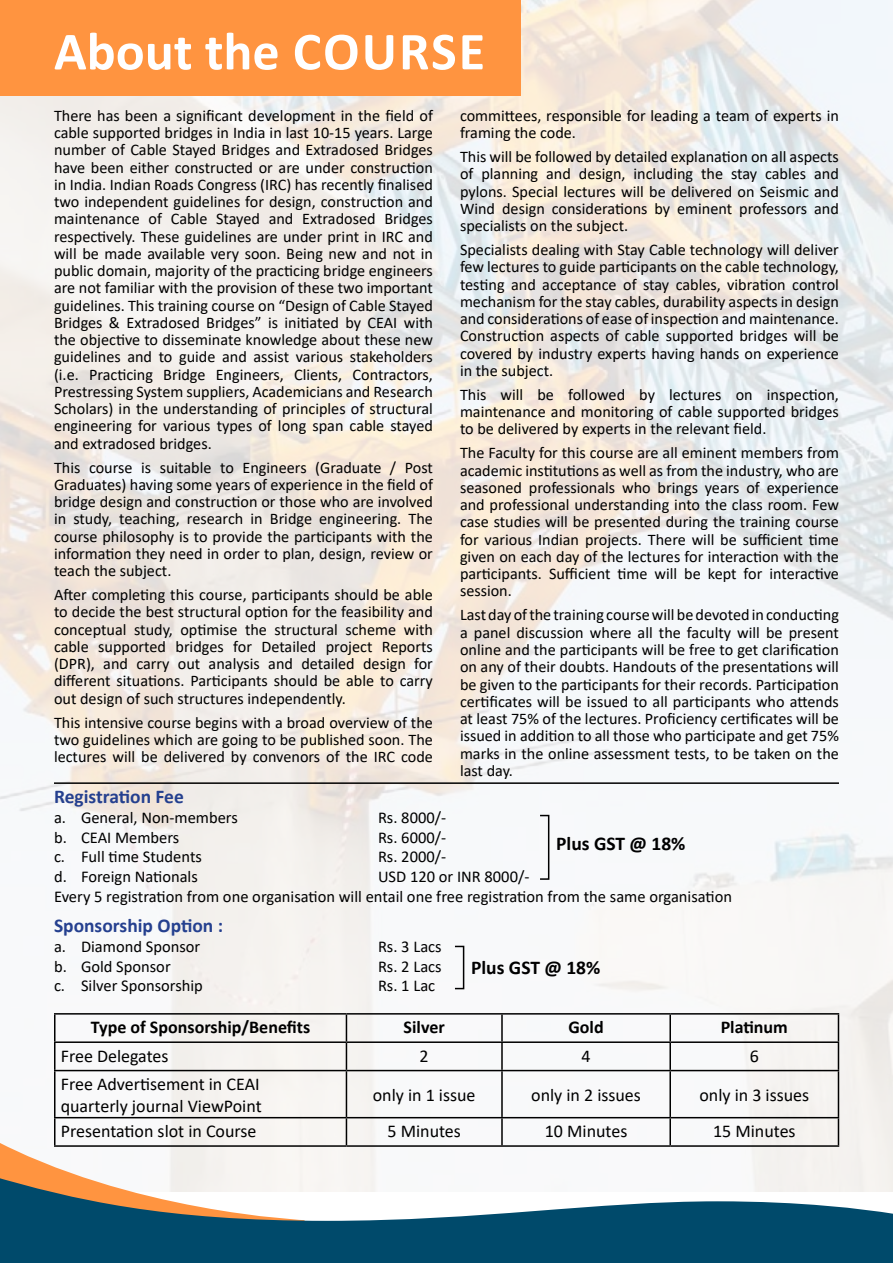
<style>
.page{position:relative;width:893px;height:1263px;background:#fff}
.page>*{position:absolute;margin:0;border:0;box-sizing:border-box;transform-origin:0 0}
.t1{font:700 54px "Calibri";color:#fff}
.t2{font:700 19.5px "Calibri";color:#25408f}
.t3{font:700 19.5px "Calibri";color:#000}
.t4{font:18px/21.6px "Calibri";color:#000}
.t5{font:700 18px "Calibri";color:#000}
.t6{font:16.5px/19.8px "Calibri";color:#000}
.t7{font:16.2px/17.2px "Calibri";color:#000;text-align:justify}
</style>
<div class="page">
<img style="left:0;top:0;width:893px;height:1175px">
<div style="left:0;top:0;width:521px;height:95px;background:#ff9440"></div>
<hr style="left:892px;top:280px;width:1px;height:51px;background:#25408f">
<svg style="left:0;top:1137px;width:305px;height:38px"></svg>
<svg style="left:0;top:1175px;width:893px;height:88px;fill:#004a6b"></svg>
<div style="left:539px;top:815px;width:10px;height:65px;border:2px solid #000"></div>
<div style="left:454px;top:946px;width:10px;height:43px;border:2px solid #000"></div>
<hr style="left:54px;top:782px;width:785px;height:2px;background:#000">
<hr style="left:54px;top:1013px;width:292px;height:1px;background:#000">
<hr style="left:54px;top:1014px;width:2px;height:27px;background:#000">
<hr style="left:346px;top:1013px;width:156px;height:1px;background:#000">
<hr style="left:502px;top:1013px;width:168px;height:1px;background:#000">
<hr style="left:501px;top:1014px;width:2px;height:27px;background:#000">
<hr style="left:670px;top:1013px;width:169px;height:1px;background:#000">
<hr style="left:669px;top:1014px;width:2px;height:27px;background:#000">
<hr style="left:54px;top:1041px;width:292px;height:2px;background:#000">
<hr style="left:54px;top:1043px;width:2px;height:27px;background:#000">
<hr style="left:346px;top:1041px;width:156px;height:2px;background:#000">
<svg style="left:346px;top:1014px;width:1px;height:56px"></svg>
<hr style="left:502px;top:1041px;width:168px;height:2px;background:#000">
<hr style="left:501px;top:1043px;width:2px;height:27px;background:#000">
<hr style="left:670px;top:1041px;width:169px;height:2px;background:#000">
<hr style="left:669px;top:1043px;width:2px;height:27px;background:#000">
<svg style="left:838px;top:1014px;width:1px;height:56px"></svg>
<hr style="left:54px;top:1070px;width:292px;height:1px;background:#000">
<hr style="left:54px;top:1071px;width:2px;height:46px;background:#000">
<hr style="left:346px;top:1070px;width:156px;height:1px;background:#000">
<hr style="left:346px;top:1071px;width:1px;height:46px;background:#000">
<hr style="left:502px;top:1070px;width:168px;height:1px;background:#000">
<hr style="left:501px;top:1071px;width:2px;height:46px;background:#000">
<hr style="left:670px;top:1070px;width:169px;height:1px;background:#000">
<hr style="left:669px;top:1071px;width:2px;height:46px;background:#000">
<hr style="left:838px;top:1071px;width:1px;height:46px;background:#000">
<hr style="left:54px;top:1117px;width:292px;height:1px;background:#000">
<hr style="left:54px;top:1118px;width:2px;height:27px;background:#000">
<hr style="left:346px;top:1117px;width:156px;height:1px;background:#000">
<svg style="left:346px;top:1118px;width:1px;height:27px"></svg>
<hr style="left:502px;top:1117px;width:168px;height:1px;background:#000">
<hr style="left:501px;top:1118px;width:2px;height:27px;background:#000">
<hr style="left:670px;top:1117px;width:169px;height:1px;background:#000">
<hr style="left:669px;top:1118px;width:2px;height:27px;background:#000">
<svg style="left:838px;top:1118px;width:1px;height:27px"></svg>
<hr style="left:54px;top:1145px;width:292px;height:2px;background:#000">
<hr style="left:346px;top:1145px;width:156px;height:2px;background:#000">
<hr style="left:502px;top:1145px;width:168px;height:2px;background:#000">
<hr style="left:670px;top:1145px;width:169px;height:2px;background:#000">
<h1 class="t1" style="left:54px;top:13px;width:433px">About the COURSE</h1>
<p class="t7" style="left:54px;top:106px;width:380px">There has been a significant development in the field of cable supported bridges in India in last 10-15 years. Large number of Cable Stayed Bridges and Extradosed Bridges have been either constructed or are under construction in India. Indian Roads Congress (IRC) has recently finalised two independent guidelines for design, construction and maintenance of Cable Stayed and Extradosed Bridges respectively. These guidelines are under print in IRC and will be made available very soon. Being new and not in public domain, majority of the practicing bridge engineers are not familiar with the provision of these two important guidelines. This training course on “Design of Cable Stayed Bridges &amp; Extradosed Bridges” is initiated by CEAI with the objective to disseminate knowledge about these new guidelines and to guide and assist various stakeholders (i.e. Practicing Bridge Engineers, Clients, Contractors, Prestressing System suppliers, Academicians and Research Scholars) in the understanding of principles of structural engineering for various types of long span cable stayed and extradosed bridges.</p>
<p class="t7" style="left:54px;top:458px;width:380px">This course is suitable to Engineers (Graduate / Post Graduates) having some years of experience in the field of bridge design and construction or those who are involved in study, teaching, research in Bridge engineering. The course philosophy is to provide the participants with the information they need in order to plan, design, review or teach the subject.</p>
<p class="t7" style="left:54px;top:586px;width:380px">After completing this course, participants should be able to decide the best structural option for the feasibility and conceptual study, optimise the structural scheme with cable supported bridges for Detailed project Reports (DPR), and carry out analysis and detailed design for different situations. Participants should be able to carry out design of such structures independently.</p>
<p class="t7" style="left:54px;top:713px;width:380px">This intensive course begins with a broad overview of the two guidelines which are going to be published soon. The lectures will be delivered by convenors of the IRC code</p>
<p class="t7" style="left:460px;top:106px;width:380px">committees, responsible for leading a team of experts in framing the code.</p>
<p class="t7" style="left:460px;top:148px;width:380px">This will be followed by detailed explanation on all aspects of planning and design, including the stay cables and pylons. Special lectures will be delivered on Seismic and Wind design considerations by eminent professors and specialists on the subject.</p>
<p class="t7" style="left:460px;top:241px;width:380px">Specialists dealing with Stay Cable technology will deliver few lectures to guide participants on the cable technology, testing and acceptance of stay cables, vibration control mechanism for the stay cables, durability aspects in design and considerations of ease of inspection and maintenance.<br>Construction aspects of cable supported bridges will be covered by industry experts having hands on experience in the subject.</p>
<p class="t7" style="left:460px;top:385px;width:380px">This will be followed by lectures on inspection, maintenance and monitoring of cable supported bridges to be delivered by experts in the relevant field.</p>
<p class="t7" style="left:460px;top:444px;width:380px">The Faculty for this course are all eminent members from academic institutions as well as from the industry, who are seasoned professionals who brings years of experience and professional understanding into the class room. Few case studies will be presented during the training course for various Indian projects. There will be sufficient time given on each day of the lectures for interaction with the participants. Sufficient time will be kept for interactive session.</p>
<p class="t7" style="left:460px;top:606px;width:380px">Last day of the training course will be devoted in conducting a panel discussion where all the faculty will be present online and the participants will be free to get clarification on any of their doubts. Handouts of the presentations will be given to the participants for their records. Participation certificates will be issued to all participants who attends at least 75% of the lectures. Proficiency certificates will be issued in addition to all those who participate and get 75% marks in the online assessment tests, to be taken on the last day.</p>
<p class="t2" style="left:54px;top:783px;width:131px">Registration Fee</p>
<p class="t6" style="left:54px;top:807px;width:185px">a. General, Non-members</p>
<p class="t6" style="left:378px;top:807px;width:70px">Rs. 8000/-</p>
<p class="t6" style="left:54px;top:827px;width:127px">b. CEAI Members</p>
<p class="t6" style="left:378px;top:827px;width:70px">Rs. 6000/-</p>
<p class="t6" style="left:54px;top:846px;width:150px">c. Full time Students</p>
<p class="t6" style="left:378px;top:846px;width:70px">Rs. 2000/-</p>
<p class="t6" style="left:54px;top:866px;width:145px">d. Foreign Nationals</p>
<p class="t3" style="left:556px;top:830px;width:131px">Plus GST @ 18%</p>
<p class="t6" style="left:54px;top:866px;width:680px;text-indent:324px">USD 120 or INR 8000/-<br>Every 5 registration from one organisation will entail one free registration from the same organisation</p>
<p class="t2" style="left:54px;top:912px;width:171px">Sponsorship Option :</p>
<p class="t6" style="left:54px;top:936px;width:148px">a. Diamond Sponsor</p>
<p class="t6" style="left:378px;top:936px;width:65px">Rs. 3 Lacs</p>
<p class="t6" style="left:54px;top:956px;width:118px">b. Gold Sponsor</p>
<p class="t6" style="left:378px;top:956px;width:65px">Rs. 2 Lacs</p>
<p class="t6" style="left:54px;top:976px;width:150px">c. Silver Sponsorship</p>
<p class="t6" style="left:378px;top:976px;width:59px">Rs. 1 Lac</p>
<p class="t3" style="left:471px;top:954px;width:131px">Plus GST @ 18%</p>
<p class="t5" style="left:91px;top:1015px;width:221px">Type of Sponsorship/Benefits</p>
<p class="t5" style="left:404px;top:1015px;width:43px">Silver</p>
<p class="t5" style="left:568px;top:1015px;width:37px">Gold</p>
<p class="t5" style="left:721px;top:1015px;width:69px">Platinum</p>
<p class="t4" style="left:61px;top:1044px;width:109px">Free Delegates</p>
<p class="t4" style="left:420px;top:1044px;width:11px">2</p>
<p class="t4" style="left:581px;top:1044px;width:11px">4</p>
<p class="t4" style="left:750px;top:1044px;width:11px">6</p>
<p class="t4" style="left:61px;top:1073px;width:202px">Free Advertisement in CEAI quarterly journal ViewPoint</p>
<p class="t4" style="left:373px;top:1083px;width:104px">only in 1 issue</p>
<p class="t4" style="left:531px;top:1083px;width:111px">only in 2 issues</p>
<p class="t4" style="left:699px;top:1083px;width:111px">only in 3 issues</p>
<p class="t4" style="left:61px;top:1120px;width:197px">Presentation slot in Course</p>
<p class="t4" style="left:387px;top:1120px;width:75px">5 Minutes</p>
<p class="t4" style="left:545px;top:1120px;width:84px">10 Minutes</p>
<p class="t4" style="left:713px;top:1120px;width:84px">15 Minutes</p>
</div>
